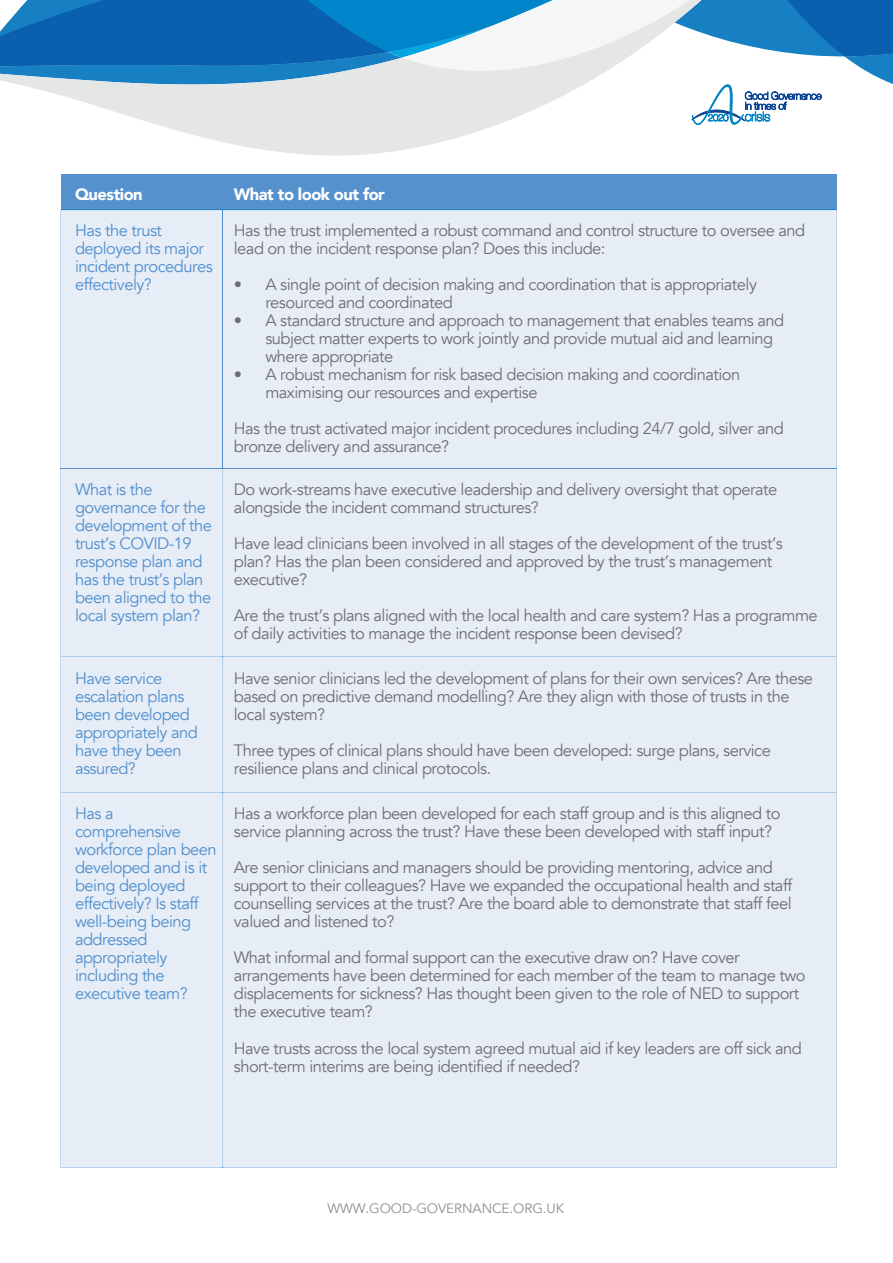
<style>
.page{position:relative;width:893px;height:1263px;background:#fff}
.page>*{position:absolute;margin:0;border:0;box-sizing:border-box;transform-origin:0 0}
.t1{font:16.5px/18px "Avenir";letter-spacing:-.03em;color:#6d6e70}
.t2{font:16.5px/18px "Avenir";letter-spacing:-.03em;color:#508fcc}
.t3{font:900 16.5px "Avenir";letter-spacing:-.03em;color:#fff}
.t4{font:13.5px "Avenir";letter-spacing:-.005em;color:#8c8e90}
</style>
<div class="page">
<svg style="left:173px;top:129px;width:311px;height:27px;fill:#e5e6e6"></svg>
<div style="left:61px;top:175px;width:775px;height:35px;background:#5591cd"></div>
<div style="left:61px;top:211px;width:775px;height:957px;background:#e7edf7"></div>
<hr style="left:223px;top:792px;width:1px;height:375px;background:#508fcc">
<hr style="left:223px;top:657px;width:1px;height:135px;background:#508fcc">
<hr style="left:223px;top:468px;width:1px;height:188px;background:#508fcc">
<hr style="left:223px;top:210px;width:1px;height:258px;background:#508fcc">
<svg style="left:61px;top:210px;width:775px;height:1px"></svg>
<hr style="left:223px;top:468px;width:613px;height:1px;background:#508fcc">
<hr style="left:61px;top:468px;width:162px;height:1px;background:#508fcc">
<div style="left:77px;top:223px;width:85px;height:13px;background:#e7edf7"></div>
<div style="left:76px;top:241px;width:128px;height:18px;background:#e7edf7"></div>
<div style="left:76px;top:259px;width:136px;height:18px;background:#e7edf7"></div>
<div style="left:76px;top:277px;width:75px;height:17px;background:#e7edf7"></div>
<div style="left:75px;top:483px;width:77px;height:12px;background:#e7edf7"></div>
<div style="left:76px;top:501px;width:129px;height:16px;background:#e7edf7"></div>
<div style="left:76px;top:519px;width:136px;height:17px;background:#e7edf7"></div>
<div style="left:75px;top:537px;width:116px;height:13px;background:#e7edf7"></div>
<div style="left:76px;top:555px;width:126px;height:17px;background:#e7edf7"></div>
<div style="left:76px;top:573px;width:127px;height:17px;background:#e7edf7"></div>
<div style="left:76px;top:591px;width:135px;height:16px;background:#e7edf7"></div>
<div style="left:76px;top:609px;width:123px;height:17px;background:#e7edf7"></div>
<hr style="left:223px;top:656px;width:613px;height:1px;background:#508fcc">
<hr style="left:61px;top:656px;width:162px;height:1px;background:#508fcc">
<div style="left:77px;top:672px;width:85px;height:12px;background:#e7edf7"></div>
<div style="left:76px;top:689px;width:108px;height:17px;background:#e7edf7"></div>
<div style="left:76px;top:707px;width:114px;height:17px;background:#e7edf7"></div>
<div style="left:76px;top:725px;width:121px;height:17px;background:#e7edf7"></div>
<div style="left:76px;top:743px;width:105px;height:17px;background:#e7edf7"></div>
<div style="left:76px;top:761px;width:59px;height:13px;background:#e7edf7"></div>
<hr style="left:223px;top:792px;width:613px;height:1px;background:#508fcc">
<hr style="left:61px;top:792px;width:162px;height:1px;background:#508fcc">
<div style="left:77px;top:808px;width:36px;height:12px;background:#e7edf7"></div>
<div style="left:76px;top:825px;width:105px;height:17px;background:#e7edf7"></div>
<div style="left:75px;top:843px;width:141px;height:17px;background:#e7edf7"></div>
<div style="left:76px;top:861px;width:131px;height:17px;background:#e7edf7"></div>
<div style="left:76px;top:879px;width:109px;height:17px;background:#e7edf7"></div>
<div style="left:76px;top:897px;width:123px;height:16px;background:#e7edf7"></div>
<div style="left:75px;top:915px;width:116px;height:16px;background:#e7edf7"></div>
<div style="left:76px;top:933px;width:71px;height:13px;background:#e7edf7"></div>
<div style="left:76px;top:951px;width:91px;height:17px;background:#e7edf7"></div>
<div style="left:76px;top:969px;width:88px;height:16px;background:#e7edf7"></div>
<div style="left:76px;top:987px;width:111px;height:13px;background:#e7edf7"></div>
<svg style="left:0;top:0;width:893px;height:129px"></svg>
<p class="t3" style="left:75px;top:180px;width:69px">Question</p>
<p class="t2" style="left:75px;top:222px;width:139px">Has the trust deployed its major incident procedures effectively?</p>
<p class="t3" style="left:234px;top:180px;width:153px">What to look out for</p>
<p class="t1" style="left:234px;top:222px;width:573px">Has the trust implemented a robust command and control structure to oversee and lead on the incident response plan? Does this include:</p>
<p class="t1" style="left:265px;top:276px;width:493px;text-indent:-32px">• A single point of decision making and coordination that is appropriately resourced and coordinated</p>
<p class="t1" style="left:265px;top:312px;width:520px;text-indent:-32px">• A standard structure and approach to management that enables teams and subject matter experts to work jointly and provide mutual aid and learning where appropriate</p>
<p class="t1" style="left:265px;top:366px;width:476px;text-indent:-32px">• A robust mechanism for risk based decision making and coordination maximising our resources and expertise</p>
<p class="t1" style="left:234px;top:420px;width:551px">Has the trust activated major incident procedures including 24/7 gold, silver and bronze delivery and assurance?</p>
<p class="t2" style="left:75px;top:481px;width:139px">What is the governance for the development of the trust’s COVID-19 response plan and has the trust’s plan been aligned to the local system plan?</p>
<p class="t1" style="left:234px;top:481px;width:545px">Do work-streams have executive leadership and delivery oversight that operate alongside the incident command structures?</p>
<p class="t1" style="left:234px;top:535px;width:550px">Have lead clinicians been involved in all stages of the development of the trust’s plan? Has the plan been considered and approved by the trust’s management executive?</p>
<p class="t1" style="left:234px;top:607px;width:585px">Are the trust’s plans aligned with the local health and care system? Has a programme of daily activities to manage the incident response been devised?</p>
<p class="t2" style="left:75px;top:669px;width:124px">Have service escalation plans been developed appropriately and have they been assured?</p>
<p class="t1" style="left:234px;top:669px;width:581px">Have senior clinicians led the development of plans for their own services? Are these based on predictive demand modelling? Are they align with those of trusts in the local system?</p>
<p class="t1" style="left:234px;top:741px;width:538px">Three types of clinical plans should have been developed: surge plans, service resilience plans and clinical protocols.</p>
<p class="t2" style="left:75px;top:805px;width:143px">Has a comprehensive workforce plan been developed and is it being deployed effectively? Is staff well-being being addressed appropriately including the executive team?</p>
<p class="t1" style="left:234px;top:805px;width:548px">Has a workforce plan been developed for each staff group and is this aligned to service planning across the trust? Have these been developed with staff input?</p>
<p class="t1" style="left:234px;top:859px;width:560px">Are senior clinicians and managers should be providing mentoring, advice and support to their colleagues? Have we expanded the occupational health and staff counselling services at the trust? Are the board able to demonstrate that staff feel valued and listened to?</p>
<p class="t1" style="left:234px;top:949px;width:573px">What informal and formal support can the executive draw on? Have cover arrangements have been determined for each member of the team to manage two displacements for sickness? Has thought been given to the role of NED to support the executive team?</p>
<p class="t1" style="left:234px;top:1039px;width:570px">Have trusts across the local system agreed mutual aid if key leaders are off sick and short-term interims are being identified if needed?</p>
<p class="t4" style="left:328px;top:1200px;width:238px">WWW.GOOD-GOVERNANCE.ORG.UK</p>
</div>
